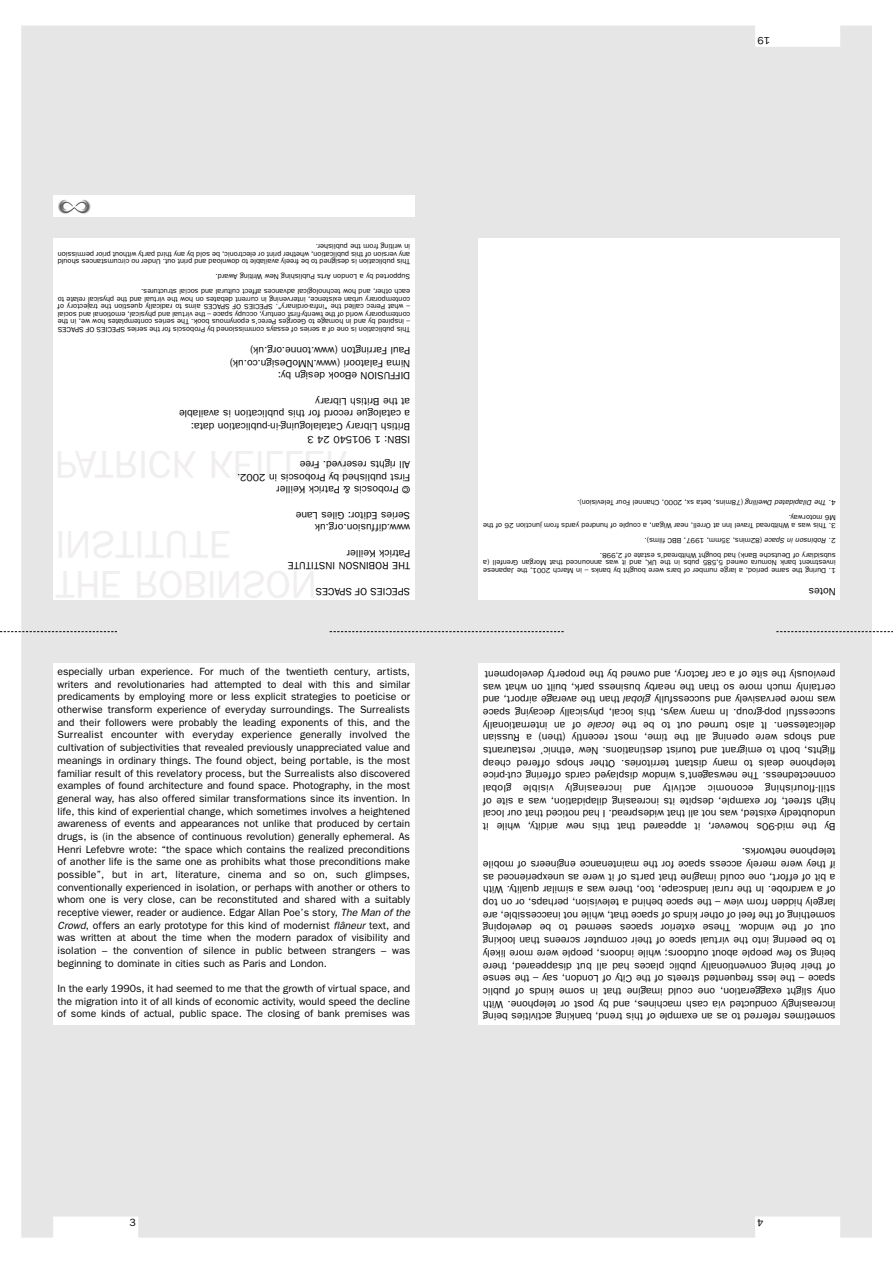
<style>
.page{position:relative;width:893px;height:1262px;background:#fff}
.page>*{position:absolute;margin:0;border:0;box-sizing:border-box;transform-origin:0 0}
.t1{font:10.5px/12.6px "Franklin Gothic";color:#000}
.t2{font:italic 10.5px "Franklin Gothic";color:#000}
.t3{font:7.5px/7.5px "Franklin Gothic";color:#000}
.s1{font-style:italic}
</style>
<div class="page">
<div style="left:21px;top:26px;width:851px;height:1211px;background:#e6e6e6"></div>
<div style="left:53px;top:195px;width:362px;height:22px;background:#fff"></div>
<img style="left:58px;top:199px;width:33px;height:15px">
<div style="left:53px;top:238px;width:362px;height:362px;background:#fff"></div>
<div style="left:478px;top:663px;width:362px;height:362px;background:#fff"></div>
<div style="left:53px;top:663px;width:361px;height:362px;background:#fff"></div>
<div style="left:478px;top:238px;width:362px;height:362px;background:#fff"></div>
<svg style="left:0;top:631px;width:117px;height:1px"></svg>
<svg style="left:776px;top:631px;width:116px;height:1px"></svg>
<svg style="left:330px;top:631px;width:233px;height:1px"></svg>
<p class="t1" style="left:770px;top:46px;width:14px;rotate:-180deg">19</p>
<p class="t3" style="left:410px;top:257px;width:354px;rotate:-180deg">any version of this publication, whether print or electronic, be sold by any third party without prior permission in writing from the publisher.</p>
<p class="t3" style="left:410px;top:283px;width:354px;line-height:15px;rotate:-180deg">Supported by a London Arts Publishing New Writing Award.<br>This publication is designed to be freely available to download and print out. Under no circumstances should</p>
<p class="t3" style="left:410px;top:310px;width:354px;text-align:justify;rotate:-180deg">– what Perec called the "infra-ordinary". SPECIES OF SPACES aims to radically question the trajectory of contemporary urban existence, intervening in current debates on how the virtual and the physical relate to each other, and how technological advances affect cultural and social structures.</p>
<p class="t3" style="left:410px;top:325px;width:354px;rotate:-180deg">– inspired by and in homage to Georges Perec’s eponymous book. The series contemplates how we, in the contemporary world of the twenty-first century, occupy space – the virtual and physical, emotional and social</p>
<p class="t3" style="left:410px;top:332px;width:354px;rotate:-180deg">This publication is one of a series of essays commissioned by Proboscis for the series SPECIES OF SPACES</p>
<p class="t1" style="left:410px;top:381px;width:182px;rotate:-180deg">DIFFUSION eBook design by:<br>Nima Falatoori (www.NMoDesign.co.uk)<br>Paul Farrington (www.tonne.org.uk)</p>
<p class="t1" style="left:410px;top:444px;width:233px;rotate:-180deg">ISBN: 1 901540 24 3<br>British Library Catalaloguing-in-publication data:<br>a catalogue record for this publication is available at the British Library</p>
<p class="t1" style="left:410px;top:495px;width:175px;rotate:-180deg">© Proboscis &amp; Patrick Keiller<br>First published by Proboscis in 2002.<br>All rights reserved. Free</p>
<p class="t1" style="left:410px;top:533px;width:116px;rotate:-180deg">www.diffusion.org.uk<br>Series Editor: Giles Lane</p>
<p class="t1" style="left:410px;top:571px;width:124px;rotate:-180deg">THE ROBINSON INSTITUTE<br>Patrick Keiller</p>
<p class="t1" style="left:410px;top:597px;width:96px;rotate:-180deg">SPECIES OF SPACES</p>
<p class="t1" style="left:57px;top:666px;width:354px;text-align:justify">especially urban experience. For much of the twentieth century, artists, writers and revolutionaries had attempted to deal with this and similar predicaments by employing more or less explicit strategies to poeticise or otherwise transform experience of everyday surroundings. The Surrealists and their followers were probably the leading exponents of this, and the Surrealist encounter with everyday experience generally involved the cultivation of subjectivities that revealed previously unappreciated value and meanings in ordinary things. The found object, being portable, is the most familiar result of this revelatory process, but the Surrealists also discovered examples of found architecture and found space. Photography, in the most general way, has also offered similar transformations since its invention. In life, this kind of experiential change, which sometimes involves a heightened awareness of events and appearances not unlike that produced by certain drugs, is (in the absence of continuous revolution) generally ephemeral. As Henri Lefebvre wrote: “the space which contains the realized preconditions of another life is the same one as prohibits what those preconditions make possible”, but in art, literature, cinema and so on, such glimpses, conventionally experienced in isolation, or perhaps with another or others to whom one is very close, can be reconstituted and shared with a suitably receptive viewer, reader or audience. Edgar Allan Poe’s story, <span class="s1">The Man of the Crowd</span>, offers an early prototype for this kind of modernist <span class="s1">flâneur</span> text, and was written at about the time when the modern paradox of visibility and isolation – the convention of silence in public between strangers – was beginning to dominate in cities such as Paris and London.</p>
<p class="t1" style="left:57px;top:983px;width:354px;text-align:justify">In the early 1990s, it had seemed to me that the growth of virtual space, and the migration into it of all kinds of economic activity, would speed the decline of some kinds of actual, public space. The closing of bank premises was</p>
<p class="t3" style="left:835px;top:506px;width:260px;rotate:-180deg">4. <span class="s1">The Dilapidated Dwelling</span> (78mins, beta sx, 2000, Channel Four Television).</p>
<p class="t3" style="left:835px;top:528px;width:354px;rotate:-180deg">3. This was a Whitbread Travel Inn at Orrell, near Wigan, a couple of hundred yards from junction 26 of the<br>M6 motorway.</p>
<p class="t3" style="left:835px;top:543px;width:192px;rotate:-180deg">2. <span class="s1">Robinson in Space</span> (82mins, 35mm, 1997, BBC films).</p>
<p class="t3" style="left:835px;top:573px;width:354px;text-align:justify;rotate:-180deg">1. During the same period, a large number of bars were bought by banks – in March 2001, the Japanese investment bank Nomura owned 5,585 pubs in the UK, and it was announced that Morgan Grenfell (a subsidiary of Deutsche Bank) had bought Whitbread’s estate of 2,998.</p>
<p class="t1" style="left:835px;top:597px;width:29px;rotate:-180deg">Notes</p>
<p class="t1" style="left:835px;top:730px;width:354px;rotate:-180deg">delicatessen. It also turned out to be the<br>successful pop-group. In many ways, this local, physically decaying space was more pervasively and successfully <span class="s1">global</span> than the average airport, and certainly much more so than the nearby business park, built on what was previously the site of a car factory, and owned by the property development</p>
<p class="t1" style="left:835px;top:832px;width:354px;text-align:right;rotate:-180deg">By the mid-90s however, it appeared that this new aridity, while it undoubtedly existed, was not all that widespread. I had noticed that our local high street, for example, despite its increasing dilapidation, was a site of still-flourishing economic activity and increasingly visible global connectedness. The newsagent’s window displayed cards offering cut-price telephone deals to many distant territories. Other shops offered cheap flights, both to emigrant and tourist destinations. New ‘ethnic’ restaurants and shops were opening all the time, most recently (then) a Russian of an internationally</p>
<p class="t2" style="left:615px;top:729px;width:29px;rotate:-180deg">locale</p>
<p class="t1" style="left:835px;top:1022px;width:354px;text-align:justify;rotate:-180deg">sometimes referred to as an example of this trend, banking activities being increasingly conducted via cash machines, and by post or telephone. With only slight exaggeration, one could imagine that in some kinds of public space – the less frequented streets of the City of London, say – the sense of their being conventionally public places had all but disappeared, there being so few people about outdoors; while indoors, people were more likely to be peering into the virtual space of their computer screens than looking out of the window. These exterior spaces seemed to be developing something of the feel of other kinds of space that, while not inaccessible, are largely hidden from view – the space behind a television, perhaps, or on top of a wardrobe. In the rural landscape, too, there was a similar quality. With a bit of effort, one could imagine that parts of it were as unexperienced as if they were merely access space for the maintenance engineers of mobile telephone networks.</p>
<p class="t1" style="left:129px;top:1216px;width:8px">3</p>
<p class="t1" style="left:763px;top:1228px;width:8px;rotate:-180deg">4</p>
</div>
